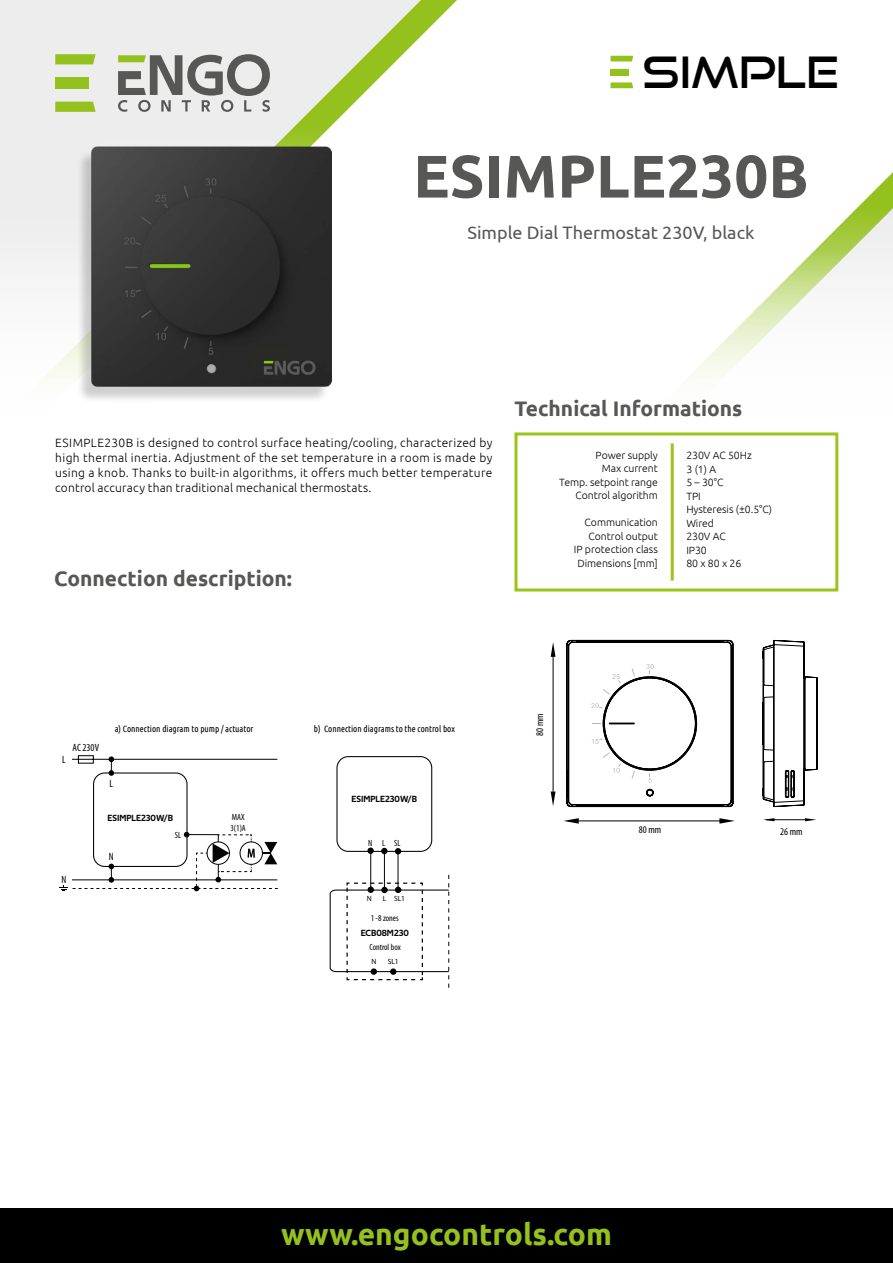
<style>
.page{position:relative;width:893px;height:1263px;background:#fff}
.page>*{position:absolute;margin:0;border:0;box-sizing:border-box;transform-origin:0 0}
.t1{font:700 60px "Ubuntu";color:#575756}
.t2{font:42.9px "Good Times Rg";color:#000}
.t3{font:700 30px "Ubuntu";color:#95c11f}
.t4{font:700 21px "Ubuntu";color:#575756}
.t5{font:18px "Ubuntu";color:#575756}
.t6{font:300 12px/15px "Ubuntu";letter-spacing:.015em;color:#000;text-align:justify}
.t7{font:300 10.5px/13.5px "Ubuntu";letter-spacing:-.005em;color:#000;text-align:right}
.t8{font:condensed 10.5px "Myriad Pro";color:#000}
.t9{font:condensed 10.35px "Myriad Pro";color:#000}
.t10{font:9px "Ubuntu Condensed";color:#000}
.t11{font:9px "Techna Sans";color:#000}
.t12{font:condensed 9px/10.8px "Myriad Pro";color:#000}
.t13{font:7.5px "Myriad Pro";color:#000}
</style>
<div class="page">
<svg style="left:0;top:0;width:427px;height:208px;fill:#ededed"></svg>
<svg style="left:857px;top:183px;width:36px;height:25px"></svg>
<svg style="left:118px;top:54px;width:152px;height:58px;background:#b0b1ad"></svg>
<svg style="left:55px;top:54px;width:41px;height:10px"></svg>
<svg style="left:55px;top:102px;width:41px;height:10px"></svg>
<div style="left:55px;top:77px;width:34px;height:12px;background:#95c11f"></div>
<div style="left:514px;top:432px;width:324px;height:159px;border:3px solid #9cc41b"></div>
<hr style="left:671px;top:443px;width:3px;height:138px;background:#9cc41b">
<div style="left:0;top:1209px;width:893px;height:54px;background:#000"></div>
<hr style="left:553px;top:656px;width:1px;height:136px;background:#000">
<svg style="left:551px;top:791px;width:4px;height:15px"></svg>
<svg style="left:551px;top:642px;width:4px;height:15px"></svg>
<hr style="left:578px;top:820px;width:143px;height:1px;background:#000">
<svg style="left:563px;top:818px;width:16px;height:6px"></svg>
<svg style="left:719px;top:818px;width:16px;height:6px"></svg>
<hr style="left:766px;top:819px;width:40px;height:1px;background:#000">
<svg style="left:763px;top:818px;width:11px;height:3px"></svg>
<svg style="left:805px;top:818px;width:11px;height:3px"></svg>
<svg style="left:762px;top:640px;width:55px;height:167px"></svg>
<svg style="left:566px;top:639px;width:168px;height:168px"></svg>
<hr style="left:609px;top:722px;width:26px;height:2px;background:#000">
<div style="left:65px;top:121px;width:292px;height:291px;background:#fff;opacity:.2"></div>
<img style="left:92px;top:147px;width:239px;height:239px">
<svg style="left:611px;top:56px;width:22px;height:6px"></svg>
<svg style="left:611px;top:82px;width:22px;height:6px"></svg>
<div style="left:611px;top:69px;width:18px;height:6px;background:#95c11f"></div>
<div style="left:336px;top:756px;width:96px;height:96px;border:1px solid #000;border-radius:11px"></div>
<div style="left:381px;top:848px;width:7px;height:6px;background:#000;border-radius:50%"></div>
<hr style="left:384px;top:851px;width:1px;height:39px;background:#000">
<hr style="left:370px;top:851px;width:1px;height:39px;background:#000">
<hr style="left:398px;top:851px;width:1px;height:40px;background:#000">
<div style="left:367px;top:847px;width:7px;height:7px;background:#000;border-radius:50%"></div>
<svg style="left:395px;top:848px;width:6px;height:6px"></svg>
<svg style="left:329px;top:875px;width:121px;height:113px"></svg>
<div style="left:93px;top:772px;width:95px;height:95px;border:1px solid #000;border-radius:11px"></div>
<svg style="left:72px;top:755px;width:206px;height:21px"></svg>
<svg style="left:60px;top:832px;width:218px;height:59px"></svg>
<h2 class="t2" style="left:642px;top:46px;width:198px">SImple</h2>
<h1 class="t1" style="left:413px;top:140px;width:397px">ESIMPLE230B</h1>
<h3 class="t5" style="left:467px;top:222px;width:289px">Simple Dial Thermostat 230V, black</h3>
<p class="t6" style="left:55px;top:435px;width:439px">ESIMPLE230B is designed to control surface heating/cooling, characterized by high thermal inertia. Adjustment of the set temperature in a room is made by using a knob. Thanks to built-in algorithms, it offers much better temperature control accuracy than traditional mechanical thermostats.</p>
<h3 class="t4" style="left:54px;top:566px;width:240px">Connection description:</h3>
<h3 class="t4" style="left:514px;top:396px;width:229px">Technical Informations</h3>
<p class="t7" style="left:559px;top:448px;width:100px">Power supply<br>Max current<br>Temp. setpoint range<br>Control algorithm</p>
<p class="t7" style="left:574px;top:515px;width:85px">Communication<br>Control output<br>IP protection class<br>Dimensions [mm]</p>
<p class="t7" style="left:686px;top:448px;width:87px;text-align:left">230V AC 50Hz<br>3 (1) A<br>5 – 30°C<br>TPI<br>Hysteresis (±0.5°C)<br>Wired<br>230V AC<br>IP30<br>80 x 80 x 26</p>
<p class="t8" style="left:73px;top:741px;width:28px">AC 230V</p>
<p class="t8" style="left:62px;top:753px;width:5px">L</p>
<p class="t8" style="left:62px;top:873px;width:6px">N</p>
<p class="t10" style="left:115px;top:723px;width:140px">a) Connection diagram to pump / actuator</p>
<p class="t10" style="left:314px;top:723px;width:142px">b) Connection diagrams to the control box</p>
<p class="t8" style="left:110px;top:777px;width:5px">L</p>
<p class="t11" style="left:108px;top:812px;width:67px">ESIMPLE230W/B</p>
<p class="t12" style="left:230px;top:812px;width:17px">MAX<br>3(1)A</p>
<p class="t12" style="left:175px;top:830px;width:8px">SL</p>
<p class="t8" style="left:109px;top:850px;width:6px">N</p>
<p class="t11" style="left:352px;top:793px;width:67px">ESIMPLE230W/B</p>
<p class="t12" style="left:368px;top:838px;width:34px">NLSL</p>
<p class="t13" style="left:367px;top:893px;width:6px">N</p>
<p class="t13" style="left:383px;top:893px;width:5px">L</p>
<p class="t13" style="left:394px;top:894px;width:13px">SL1</p>
<p class="t12" style="left:371px;top:912px;width:29px">1 -8 zones</p>
<p class="t11" style="left:361px;top:927px;width:50px">ECB08M230</p>
<p class="t12" style="left:370px;top:941px;width:33px">Control box</p>
<p class="t13" style="left:372px;top:957px;width:6px">N</p>
<p class="t13" style="left:388px;top:957px;width:13px">SL1</p>
<p class="t9" style="left:533px;top:735px;width:24px;rotate:-90deg">80 mm</p>
<p class="t9" style="left:639px;top:823px;width:24px">80 mm</p>
<p class="t9" style="left:780px;top:825px;width:24px">26 mm</p>
<h3 class="t3" style="left:281px;top:1216px;width:332px">www.engocontrols.com</h3>
</div>
